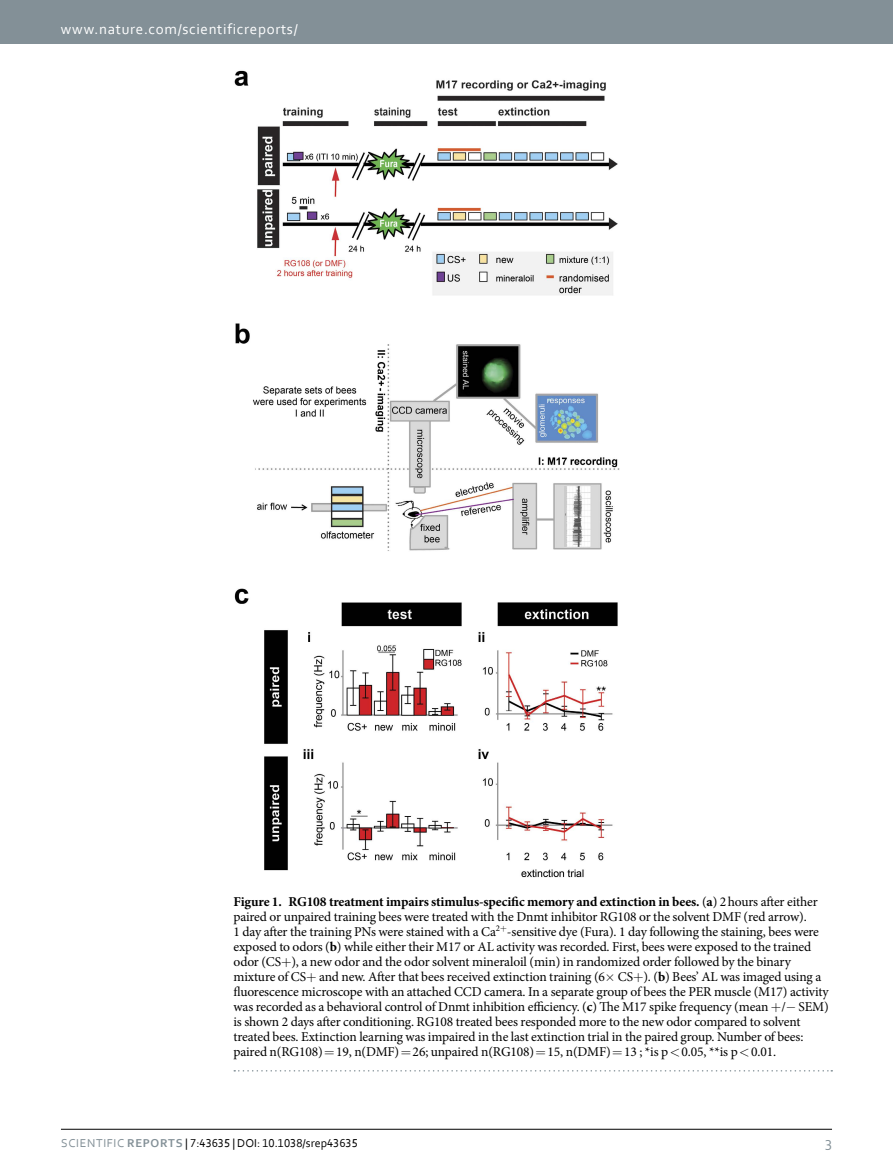
<style>
.page{position:relative;width:893px;height:1174px;background:#fff}
.page>*{position:absolute;margin:0;border:0;box-sizing:border-box;transform-origin:0 0}
.t1{font:15px "Corbel";letter-spacing:.045em;color:#fff}
.t2{font:15px "Corbel";color:#839097}
.t3{font:13.5px/15px "Minion Pro";letter-spacing:-.01em;color:#000}
.t4{font:12px "Corbel";color:#000}
.s1{font-weight:700}
.s2{color:#839097}
.s3{font-weight:700;color:#839097}
</style>
<div class="page">
<div style="left:0;top:0;width:893px;height:43px;background:#839097"></div>
<hr style="left:61px;top:1129px;width:771px;height:1px;background:#000">
<img style="left:234px;top:70px;width:385px;height:808px">
<svg style="left:234px;top:1070px;width:598px;height:1px"></svg>
<p class="t1" style="left:61px;top:19px;width:238px">www.nature.com/scientificreports/</p>
<p class="t3" style="left:233px;top:894px;width:597px"><span class="s1">Figure 1. RG108 treatment impairs stimulus-specific memory and extinction in bees.</span> (<span class="s1">a</span>) 2hours after either paired or unpaired training bees were treated with the Dnmt inhibitor RG108 or the solvent DMF (red arrow).<br>1 day after the training PNs were stained with a Ca<sup>2</sup> -sensitive dye (Fura). 1 day following the staining, bees were exposed to odors (<span class="s1">b</span>) while either their M17 or AL activity was recorded. First, bees were exposed to the trained odor (CS ), a new odor and the odor solvent mineraloil (min) in randomized order followed by the binary mixture of CS and new. After that bees received extinction training (6 CS ). (<span class="s1">b</span>) Bees’ AL was imaged using a fluorescence microscope with an attached CCD camera. In a separate group of bees the PER muscle (M17) activity was recorded as a behavioral control of Dnmt inhibition efficiency. (<span class="s1">c</span>) The M17 spike frequency (mean /− SEM) is shown 2 days after conditioning. RG108 treated bees responded more to the new odor compared to solvent treated bees. Extinction learning was impaired in the last extinction trial in the paired group. Number of bees: paired n(RG108) 19, n(DMF) 26; unpaired n(RG108) 15, n(DMF) 13 ; *is p 0.05, **is p 0.01.</p>
<p class="t4" style="left:61px;top:1135px;width:298px"><span class="s2">Scientific</span> <span class="s3">REPORTS</span> | 7:43635 | DOI: 10.1038/srep43635</p>
<p class="t2" style="left:825px;top:1132px;width:8px">3</p>
</div>
